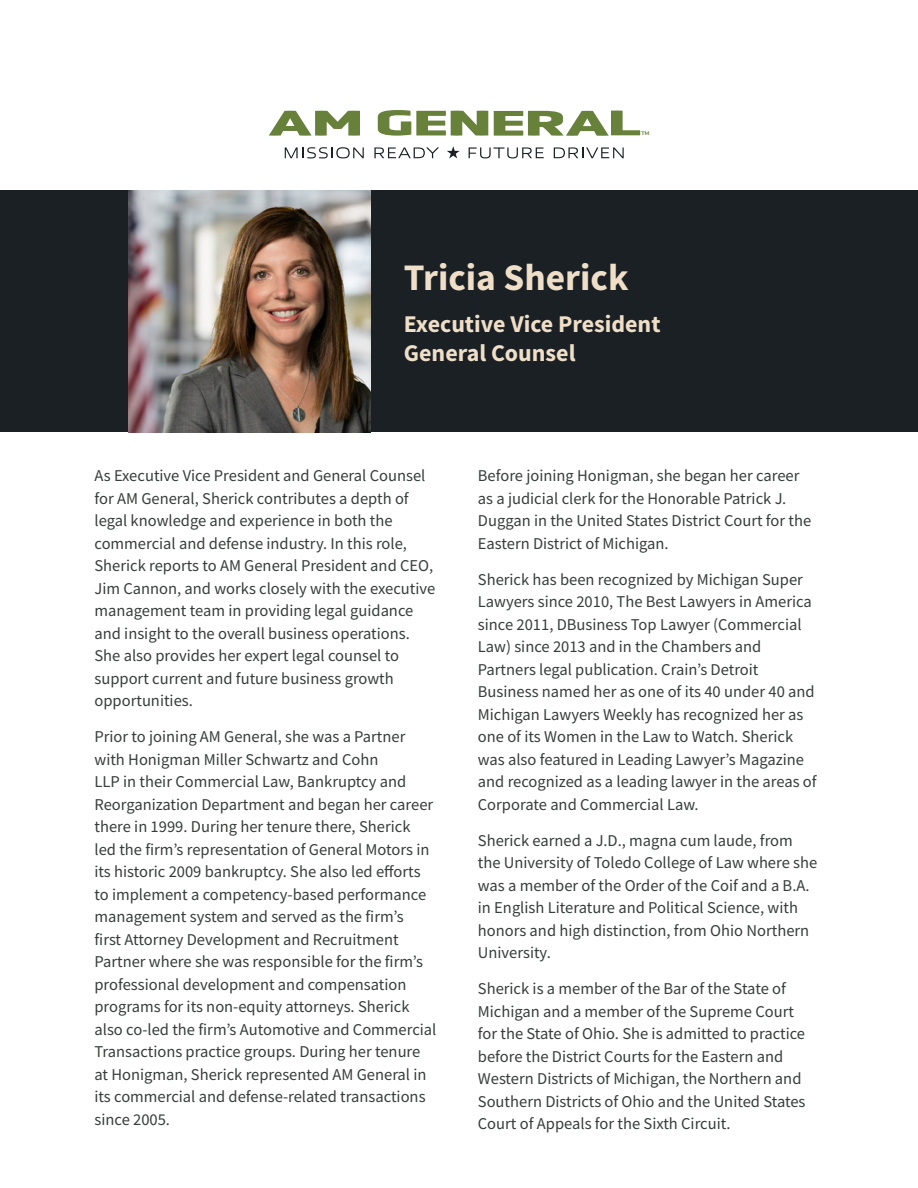
<style>
.page{position:relative;width:918px;height:1188px;background:#fff}
.page>*{position:absolute;margin:0;border:0;box-sizing:border-box;transform-origin:0 0}
.t1{font:700 37.5px "Source Sans Pro";color:#efdfc8}
.t2{font:700 24px/28.8px "Source Sans Pro";color:#efdfc8}
.t3{font:16.5px/22.5px "Source Sans Pro";color:#373d3a}
.t4{font:600 5.55px "Source Sans Pro";color:#68813b;scale:1.26 1}
</style>
<div class="page">
<div style="left:0;top:190px;width:918px;height:242px;background:#1b2024"></div>
<img style="left:129px;top:190px;width:241px;height:242px">
<svg style="left:269px;top:111px;width:91px;height:25px"></svg>
<svg style="left:378px;top:110px;width:110px;height:26px"></svg>
<svg style="left:494px;top:111px;width:146px;height:25px"></svg>
<svg style="left:285px;top:147px;width:79px;height:11px"></svg>
<svg style="left:374px;top:147px;width:65px;height:11px"></svg>
<svg style="left:447px;top:146px;width:13px;height:12px"></svg>
<svg style="left:469px;top:147px;width:75px;height:11px"></svg>
<svg style="left:554px;top:147px;width:70px;height:11px"></svg>
<p class="t4" style="left:641px;top:130px;width:8px">TM</p>
<p class="t1" style="left:404px;top:252px;width:226px">Tricia Sherick</p>
<p class="t2" style="left:404px;top:310px;width:258px">Executive Vice President<br>General Counsel</p>
<p class="t3" style="left:94px;top:464px;width:342px">As Executive Vice President and General Counsel for AM General, Sherick contributes a depth of legal knowledge and experience in both the commercial and defense industry. In this role, Sherick reports to AM General President and CEO, Jim Cannon, and works closely with the executive management team in providing legal guidance and insight to the overall business operations.<br>She also provides her expert legal counsel to support current and future business growth opportunities.</p>
<p class="t3" style="left:94px;top:725px;width:343px">Prior to joining AM General, she was a Partner with Honigman Miller Schwartz and Cohn<br>LLP in their Commercial Law, Bankruptcy and Reorganization Department and began her career there in 1999. During her tenure there, Sherick<br>led the firm’s representation of General Motors in its historic 2009 bankruptcy. She also led efforts to implement a competency-based performance management system and served as the firm’s<br>first Attorney Development and Recruitment Partner where she was responsible for the firm’s professional development and compensation programs for its non-equity attorneys. Sherick also co-led the firm’s Automotive and Commercial Transactions practice groups. During her tenure at Honigman, Sherick represented AM General in its commercial and defense-related transactions since 2005.</p>
<p class="t3" style="left:478px;top:464px;width:335px">Before joining Honigman, she began her career as a judicial clerk for the Honorable Patrick J.<br>Duggan in the United States District Court for the Eastern District of Michigan.</p>
<p class="t3" style="left:478px;top:568px;width:340px">Sherick has been recognized by Michigan Super Lawyers since 2010, The Best Lawyers in America since 2011, DBusiness Top Lawyer (Commercial Law) since 2013 and in the Chambers and Partners legal publication. Crain’s Detroit Business named her as one of its 40 under 40 and Michigan Lawyers Weekly has recognized her as one of its Women in the Law to Watch. Sherick was also featured in Leading Lawyer’s Magazine and recognized as a leading lawyer in the areas of Corporate and Commercial Law.</p>
<p class="t3" style="left:478px;top:829px;width:341px">Sherick earned a J.D., magna cum laude, from the University of Toledo College of Law where she was a member of the Order of the Coif and a B.A. in English Literature and Political Science, with honors and high distinction, from Ohio Northern University.</p>
<p class="t3" style="left:478px;top:977px;width:329px">Sherick is a member of the Bar of the State of Michigan and a member of the Supreme Court for the State of Ohio. She is admitted to practice before the District Courts for the Eastern and Western Districts of Michigan, the Northern and Southern Districts of Ohio and the United States Court of Appeals for the Sixth Circuit.</p>
</div>
